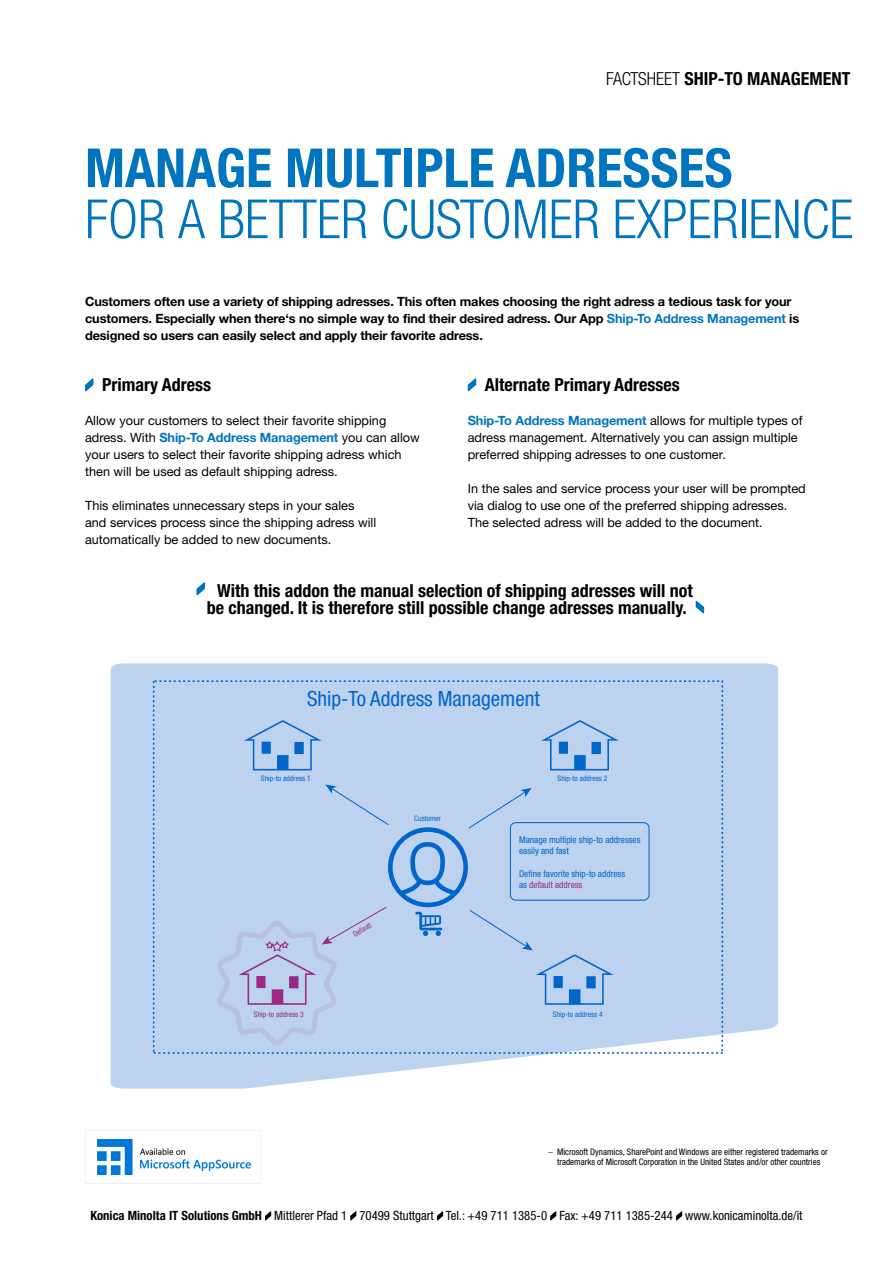
<style>
.page{position:relative;width:893px;height:1263px;background:#fff}
.page>*{position:absolute;margin:0;border:0;box-sizing:border-box;transform-origin:0 0}
.t1{font:300 condensed 54px "Helvetica Neue LTW1 G";color:#0075bf}
.t2{font:700 condensed 54px "Helvetica Neue LTW1 G";color:#0075bf}
.t3{font:condensed 21px "Helvetica Neue LTW1 G";color:#06c}
.t4{font:700 condensed 18px/17px "Helvetica Neue LTW1 G";color:#000;text-align:center}
.t5{font:12.75px/17px "Helvetica Neue LTW1 G";color:#000}
.t6{font:700 12.75px/17px "Helvetica Neue LTW1 G";letter-spacing:-.01em;color:#000}
.t7{font:condensed 12.75px "Helvetica Neue LTW1 G";color:#000}
.t8{font:condensed 9.3px/11.2px "Helvetica Neue LTW1 G";color:#06c}
.t9{font:condensed 9px/10.5px "Helvetica Neue LTW1 G";color:#000;text-align:center}
.t10{font:condensed 7.65px "Helvetica Neue LTW1 G";color:#06c}
.t11{font:condensed 7.65px "Helvetica Neue LTW1 G";color:#9b2986}
.t12{font:condensed 7.5px "Helvetica Neue LTW1 G";color:#9b2986}
.s1{font-weight:300}
.s2{color:#0075bf}
.s3{font-weight:700;color:#0075bf}
.s4{color:#9b2986}
.s5{font-weight:700}
</style>
<div class="page">
<svg style="left:111px;top:663px;width:667px;height:426px;fill:#bcd2ee"></svg>
<svg style="left:265px;top:1211px;width:6px;height:9px"></svg>
<svg style="left:350px;top:1211px;width:6px;height:9px"></svg>
<svg style="left:437px;top:1211px;width:6px;height:9px"></svg>
<svg style="left:550px;top:1211px;width:6px;height:9px"></svg>
<svg style="left:676px;top:1211px;width:6px;height:9px"></svg>
<svg style="left:85px;top:378px;width:9px;height:14px"></svg>
<svg style="left:467px;top:378px;width:10px;height:14px"></svg>
<svg style="left:695px;top:600px;width:10px;height:14px"></svg>
<svg style="left:196px;top:582px;width:9px;height:14px"></svg>
<img style="left:85px;top:1130px;width:175px;height:53px">
<div style="left:153px;top:680px;width:570px;height:374px;background:#bcd2ee"></div>
<svg style="left:541px;top:720px;width:78px;height:50px;background:#abc8ea"></svg>
<div style="left:575px;top:756px;width:10px;height:13px;background:#06c"></div>
<div style="left:574px;top:755px;width:12px;height:15px;border:2px solid #06c"></div>
<div style="left:560px;top:742px;width:7px;height:11px;background:#06c"></div>
<div style="left:559px;top:742px;width:9px;height:12px;border:2px solid #06c"></div>
<div style="left:592px;top:743px;width:8px;height:10px;background:#06c"></div>
<div style="left:592px;top:742px;width:9px;height:12px;border:2px solid #06c"></div>
<svg style="left:244px;top:720px;width:78px;height:50px;background:#abc8ea"></svg>
<div style="left:278px;top:756px;width:10px;height:13px;background:#06c"></div>
<div style="left:277px;top:755px;width:11px;height:15px;border:2px solid #06c"></div>
<div style="left:262px;top:742px;width:8px;height:11px;background:#06c"></div>
<div style="left:262px;top:742px;width:9px;height:12px;border:2px solid #06c"></div>
<div style="left:295px;top:743px;width:8px;height:10px;background:#06c"></div>
<div style="left:294px;top:742px;width:10px;height:12px;border:2px solid #06c"></div>
<div style="left:510px;top:822px;width:140px;height:79px;border:1px solid #06c;border-radius:6px"></div>
<svg style="left:217px;top:784px;width:397px;height:262px;background:#b5cceb"></svg>
<h3 class="t4" style="left:606px;top:70px;width:246px"><span class="s1">FACTSHEET</span> SHIP-TO MANAGEMENT</h3>
<h1 class="t2" style="left:85px;top:136px;width:649px">MANAGE MULTIPLE ADRESSES</h1>
<h1 class="t1" style="left:85px;top:188px;width:770px">FOR A BETTER CUSTOMER EXPERIENCE</h1>
<p class="t6" style="left:85px;top:293px;width:716px">Customers often use a variety of shipping adresses. This often makes choosing the right adress a tedious task for your customers. Especially when there‘s no simple way to find their desired adress. Our App <span class="s2">Ship-To Address Management</span> is designed so users can easily select and apply their favorite adress.</p>
<h3 class="t4" style="left:102px;top:376px;width:111px">Primary Adress</h3>
<p class="t5" style="left:85px;top:412px;width:336px">Allow your customers to select their favorite shipping adress. With <span class="s3">Ship-To Address Management</span> you can allow your users to select their favorite shipping adress which then will be used as default shipping adress.</p>
<p class="t5" style="left:85px;top:497px;width:293px">This eliminates unnecessary steps in your sales and services process since the shipping adress will automatically be added to new documents.</p>
<h3 class="t4" style="left:485px;top:376px;width:197px">Alternate Primary Adresses</h3>
<p class="t5" style="left:468px;top:412px;width:336px"><span class="s3">Ship-To Address Management</span> allows for multiple types of adress management. Alternatively you can assign multiple preferred shipping adresses to one customer.</p>
<p class="t5" style="left:468px;top:480px;width:340px">In the sales and service process your user will be prompted via dialog to use one of the preferred shipping adresses.<br>The selected adress will be added to the document.</p>
<h3 class="t4" style="left:207px;top:582px;width:487px">With this addon the manual selection of shipping adresses will not be changed. It is therefore still possible change adresses manually.</h3>
<h2 class="t3" style="left:307px;top:686px;width:234px">Ship-To Address Management</h2>
<p class="t10" style="left:261px;top:774px;width:51px">Ship-to address 1</p>
<p class="t10" style="left:558px;top:774px;width:51px">Ship-to address 2</p>
<p class="t12" style="left:351px;top:931px;width:21px;rotate:-31deg">Default</p>
<p class="t10" style="left:414px;top:814px;width:28px">Customer</p>
<p class="t8" style="left:519px;top:834px;width:123px">Manage multiple ship-to addresses easily and fast</p>
<p class="t8" style="left:519px;top:868px;width:108px">Define favorite ship-to address as <span class="s4">default address</span></p>
<p class="t11" style="left:254px;top:1009px;width:51px">Ship-to address 3</p>
<p class="t10" style="left:553px;top:1009px;width:51px">Ship-to address 4</p>
<p class="t9" style="left:549px;top:1146px;width:281px"><span class="s1">–</span> Microsoft Dynamics, SharePoint and Windows are either registered trademarks or trademarks of Microsoft Corporation in the United States and/or other countries</p>
<p class="t7" style="left:90px;top:1208px;width:714px"><span class="s5">Konica Minolta IT Solutions GmbH</span> Mittlerer Pfad 1 70499 Stuttgart Tel.: +49 711 1385-0 Fax: +49 711 1385-244 www.konicaminolta.de/it</p>
</div>
